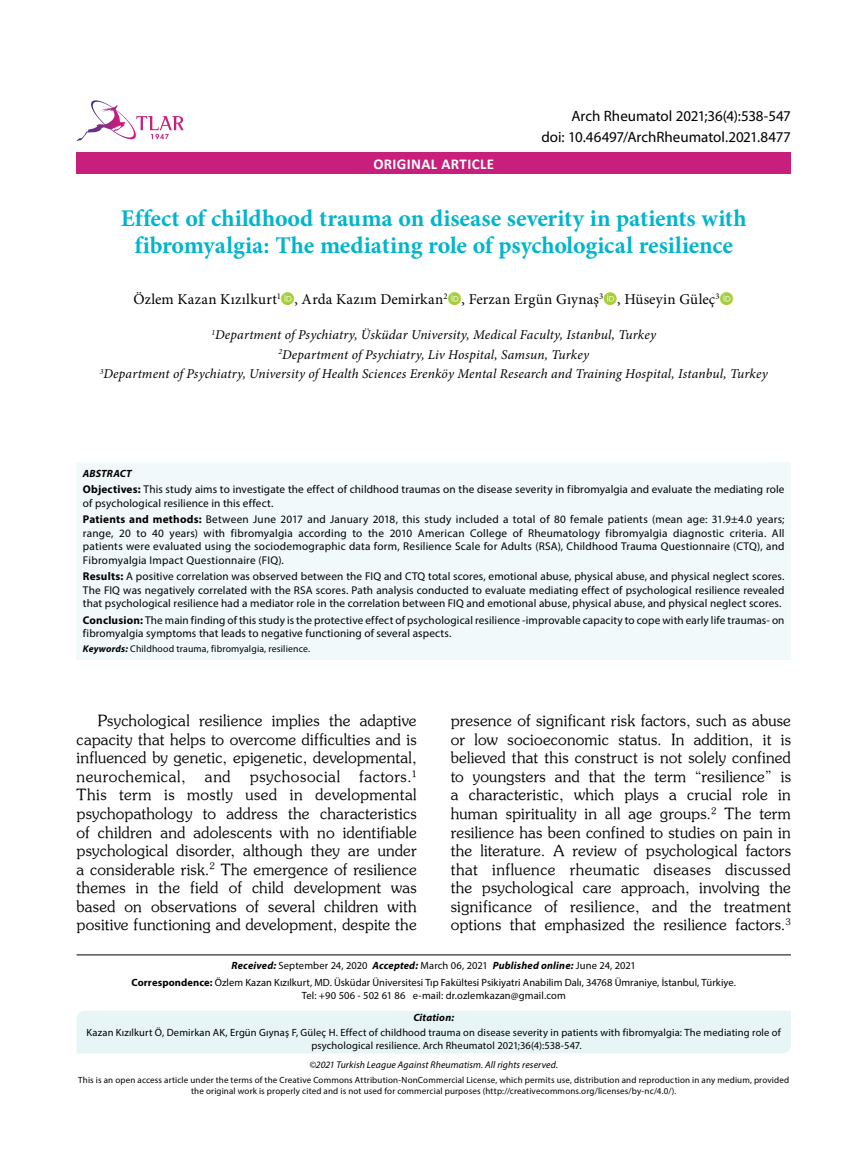
<style>
.page{position:relative;width:859px;height:1170px;background:#fff}
.page>*{position:absolute;margin:0;border:0;box-sizing:border-box;transform-origin:0 0}
.t1{font:700 24px/27px "Minion Pro";color:#00b5cc;text-align:center}
.t2{font:15.45px/18.6px "Souvenir Turk";letter-spacing:.015em;color:#000;text-align:justify}
.t3{font:15px "Minion Pro";letter-spacing:.015em;color:#000}
.t4{font:15px "Myriad Pro";letter-spacing:-.005em;color:#000}
.t5{font:700 15px "Calibri";letter-spacing:.02em;color:#fff}
.t6{font:italic 13.5px/19.5px "Minion Pro";letter-spacing:.01em;color:#000;text-align:center}
.t7{font:11.25px/13.5px "Myriad Pro";letter-spacing:.01em;color:#000}
.t8{font:10.5px/16.8px "Myriad Pro";letter-spacing:.01em;color:#000;text-align:center}
.t9{font:italic 700 10.5px "Myriad Pro";letter-spacing:.02em;color:#000}
.t10{font:italic 9.75px "Myriad Pro";letter-spacing:.01em;color:#000}
.t11{font:9.75px "Myriad Pro";letter-spacing:.015em;color:#000}
.t12{font:9px/10.8px "Myriad Pro";letter-spacing:.015em;color:#000;text-align:center}
.s1{font-weight:700}
.s2{font-weight:700;font-style:italic}
</style>
<div class="page">
<div style="left:77px;top:152px;width:714px;height:22px;background:#c81e7c"></div>
<svg style="left:76px;top:100px;width:108px;height:41px"></svg>
<div style="left:77px;top:462px;width:714px;height:198px;background:#f1f9fa"></div>
<hr style="left:77px;top:954px;width:714px;height:1px;background:#000">
<div style="left:77px;top:1011px;width:714px;height:42px;background:#e7f5f7"></div>
<h3 class="t4" style="left:571px;top:107px;width:221px">Arch Rheumatol 2021;36(4):538-547</h3>
<h3 class="t4" style="left:541px;top:127px;width:251px">doi: 10.46497/ArchRheumatol.2021.8477</h3>
<h3 class="t5" style="left:373px;top:153px;width:122px">ORIGINAL ARTICLE</h3>
<h1 class="t1" style="left:121px;top:204px;width:627px">Effect of childhood trauma on disease severity in patients with fibromyalgia: The mediating role of psychological resilience</h1>
<h3 class="t3" style="left:133px;top:289px;width:588px">Özlem Kazan Kızılkurt<sup>1</sup> , Arda Kazım Demirkan<sup>2</sup> , Ferzan Ergün Gıynaş<sup>3</sup> , Hüseyin Güleç<sup>3</sup></h3>
<p class="t6" style="left:100px;top:325px;width:669px"><sup>1</sup>Department of Psychiatry, Üsküdar University, Medical Faculty, Istanbul, Turkey<br><sup>2</sup>Department of Psychiatry, Liv Hospital, Samsun, Turkey<br><sup>3</sup>Department of Psychiatry, University of Health Sciences Erenköy Mental Research and Training Hospital, Istanbul, Turkey</p>
<p class="t9" style="left:83px;top:466px;width:50px">ABSTRACT</p>
<p class="t7" style="left:83px;top:482px;width:703px"><span class="s1">Objectives:</span> This study aims to investigate the effect of childhood traumas on the disease severity in fibromyalgia and evaluate the mediating role of psychological resilience in this effect.</p>
<p class="t7" style="left:83px;top:512px;width:703px;text-align:justify"><span class="s1">Patients and methods:</span> Between June 2017 and January 2018, this study included a total of 80 female patients (mean age: 31.9±4.0 years; range, 20 to 40 years) with fibromyalgia according to the 2010 American College of Rheumatology fibromyalgia diagnostic criteria. All patients were evaluated using the sociodemographic data form, Resilience Scale for Adults (RSA), Childhood Trauma Questionnaire (CTQ), and Fibromyalgia Impact Questionnaire (FIQ).</p>
<p class="t7" style="left:83px;top:569px;width:703px;text-align:justify"><span class="s1">Results:</span> A positive correlation was observed between the FIQ and CTQ total scores, emotional abuse, physical abuse, and physical neglect scores.<br>The FIQ was negatively correlated with the RSA scores. Path analysis conducted to evaluate mediating effect of psychological resilience revealed that psychological resilience had a mediator role in the correlation between FIQ and emotional abuse, physical abuse, and physical neglect scores.</p>
<p class="t7" style="left:83px;top:613px;width:703px"><span class="s1">Conclusion:</span> The main finding of this study is the protective effect of psychological resilience -improvable capacity to cope with early life traumas- on fibromyalgia symptoms that leads to negative functioning of several aspects.</p>
<p class="t11" style="left:83px;top:642px;width:229px"><span class="s2">Keywords:</span> Childhood trauma, fibromyalgia, resilience.</p>
<p class="t2" style="left:77px;top:711px;width:342px;text-indent:21px">Psychological resilience implies the adaptive capacity that helps to overcome difficulties and is influenced by genetic, epigenetic, developmental, neurochemical, and psychosocial factors.<sup>1<br></sup>This term is mostly used in developmental psychopathology to address the characteristics of children and adolescents with no identifiable psychological disorder, although they are under a considerable risk.<sup>2</sup> The emergence of resilience themes in the field of child development was based on observations of several children with positive functioning and development, despite the</p>
<p class="t2" style="left:451px;top:711px;width:342px">presence of significant risk factors, such as abuse or low socioeconomic status. In addition, it is believed that this construct is not solely confined to youngsters and that the term “resilience” is a characteristic, which plays a crucial role in human spirituality in all age groups.<sup>2</sup> The term resilience has been confined to studies on pain in the literature. A review of psychological factors that influence rheumatic diseases discussed the psychological care approach, involving the significance of resilience, and the treatment options that emphasized the resilience factors.<sup>3</sup></p>
<p class="t8" style="left:132px;top:957px;width:606px"><span class="s2">Received:</span> September 24, 2020 <span class="s2">Accepted:</span> March 06, 2021 <span class="s2">Published online:</span> June 24, 2021<br><span class="s1">Correspondence:</span> Özlem Kazan Kızılkurt, MD. Üsküdar Üniversitesi Tıp Fakültesi Psikiyatri Anabilim Dalı, 34768 Ümraniye, İstanbul, Türkiye.</p>
<p class="t8" style="left:302px;top:986px;width:266px">Tel: +90 506 - 502 61 86 e-mail: dr.ozlemkazan@gmail.com</p>
<p class="t9" style="left:413px;top:1010px;width:42px">Citation:</p>
<p class="t8" style="left:311px;top:1025px;width:471px;line-height:12.6px;text-align:left;text-indent:-225px">Kazan Kızılkurt Ö, Demirkan AK, Ergün Gıynaş F, Güleç H. Effect of childhood trauma on disease severity in patients with fibromyalgia: The mediating role of psychological resilience. Arch Rheumatol 2021;36(4):538-547.</p>
<p class="t10" style="left:309px;top:1058px;width:250px">©2021 Turkish League Against Rheumatism. All rights reserved.</p>
<p class="t12" style="left:78px;top:1074px;width:713px">This is an open access article under the terms of the Creative Commons Attribution-NonCommercial License, which permits use, distribution and reproduction in any medium, provided the original work is properly cited and is not used for commercial purposes (http://creativecommons.org/licenses/by-nc/4.0/).</p>
</div>
